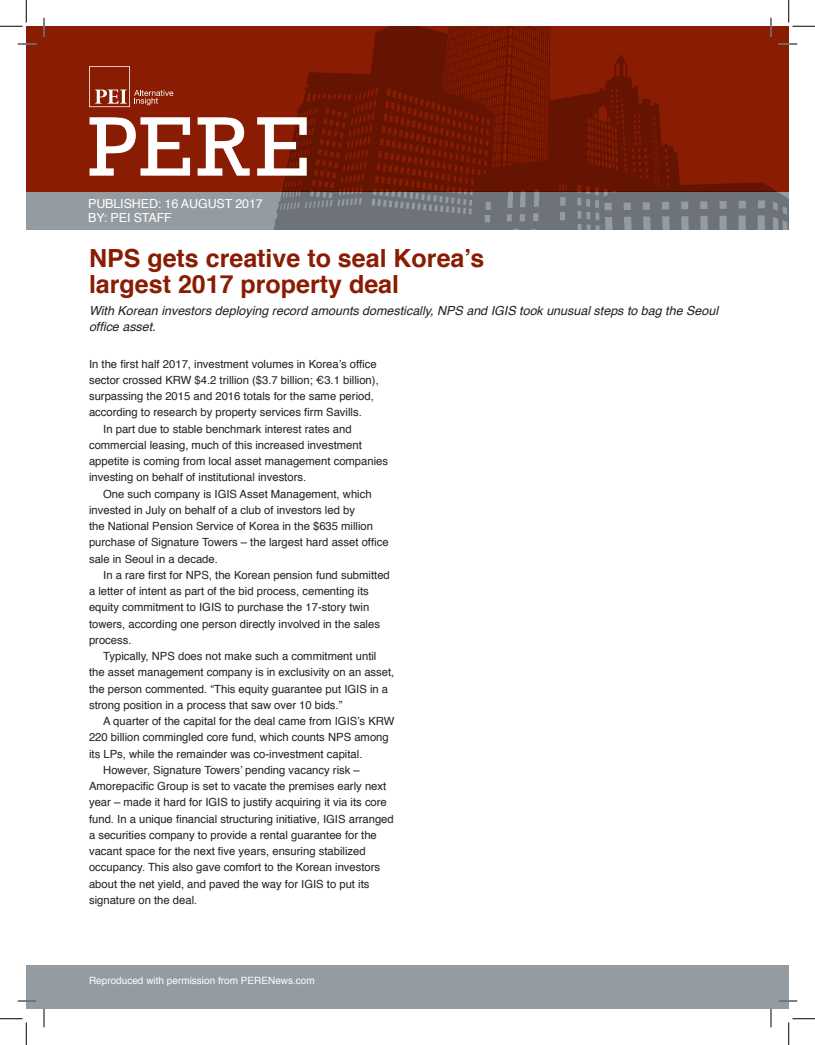
<style>
.page{position:relative;width:815px;height:1045px;background:#fff}
.page>*{position:absolute;margin:0;border:0;box-sizing:border-box;transform-origin:0 0}
.t1{font:700 25px/26.2px "Helvetica";color:#891c02}
.t2{font:italic 12.5px/16.2px "Helvetica";color:#231f20}
.t3{font:12.5px/13.8px "Helvetica";letter-spacing:-.01em;color:#fff}
.t4{font:11.25px "Helvetica";color:#231f20}
.t5{font:10px "Helvetica";color:#fff}
</style>
<div class="page">
<div style="left:26px;top:26px;width:762px;height:166px;background:#891c02"></div>
<svg style="left:282px;top:26px;width:496px;height:166px"></svg>
<div style="left:26px;top:192px;width:762px;height:37px;background:#959ca1"></div>
<svg style="left:274px;top:192px;width:514px;height:37px"></svg>
<div style="left:26px;top:965px;width:762px;height:44px;background:#959ca1"></div>
<svg style="left:89px;top:117px;width:101px;height:59px"></svg>
<svg style="left:197px;top:117px;width:52px;height:59px"></svg>
<svg style="left:257px;top:117px;width:49px;height:59px"></svg>
<svg style="left:89px;top:66px;width:84px;height:41px"></svg>
<svg style="left:18px;top:43px;width:18px;height:2px"></svg>
<svg style="left:778px;top:43px;width:19px;height:2px"></svg>
<svg style="left:18px;top:1000px;width:18px;height:1px"></svg>
<svg style="left:778px;top:1000px;width:19px;height:1px"></svg>
<svg style="left:43px;top:18px;width:2px;height:18px"></svg>
<svg style="left:43px;top:1008px;width:2px;height:19px"></svg>
<svg style="left:770px;top:18px;width:1px;height:18px"></svg>
<svg style="left:770px;top:1008px;width:1px;height:19px"></svg>
<svg style="left:0;top:0;width:27px;height:27px"></svg>
<svg style="left:0;top:1018px;width:27px;height:27px"></svg>
<svg style="left:788px;top:0;width:26px;height:27px"></svg>
<svg style="left:788px;top:1018px;width:26px;height:27px"></svg>
<p class="t3" style="left:88px;top:197px;width:176px">PUBLISHED: 16 AUGUST 2017<br>BY: PEI STAFF</p>
<h1 class="t1" style="left:89px;top:245px;width:397px">NPS gets creative to seal Korea’s largest 2017 property deal</h1>
<p class="t2" style="left:89px;top:303px;width:630px">With Korean investors deploying record amounts domestically, NPS and IGIS took unusual steps to bag the Seoul office asset.</p>
<p class="t4" style="left:89px;top:355px;width:289px">In the first half 2017, investment volumes in Korea’s office</p>
<p class="t4" style="left:89px;top:371px;width:291px">sector crossed KRW $4.2 trillion ($3.7 billion; €3.1 billion),</p>
<p class="t4" style="left:89px;top:387px;width:286px">surpassing the 2015 and 2016 totals for the same period,</p>
<p class="t4" style="left:89px;top:404px;width:274px">according to research by property services firm Savills.</p>
<p class="t4" style="left:103px;top:420px;width:250px">In part due to stable benchmark interest rates and</p>
<p class="t4" style="left:89px;top:436px;width:274px">commercial leasing, much of this increased investment</p>
<p class="t4" style="left:89px;top:452px;width:300px">appetite is coming from local asset management companies</p>
<p class="t4" style="left:89px;top:468px;width:218px">investing on behalf of institutional investors.</p>
<p class="t4" style="left:103px;top:485px;width:270px">One such company is IGIS Asset Management, which</p>
<p class="t4" style="left:89px;top:501px;width:267px">invested in July on behalf of a club of investors led by</p>
<p class="t4" style="left:89px;top:517px;width:285px">the National Pension Service of Korea in the $635 million</p>
<p class="t4" style="left:89px;top:533px;width:301px">purchase of Signature Towers – the largest hard asset office</p>
<p class="t4" style="left:89px;top:550px;width:130px">sale in Seoul in a decade.</p>
<p class="t4" style="left:103px;top:566px;width:288px">In a rare first for NPS, the Korean pension fund submitted</p>
<p class="t4" style="left:89px;top:582px;width:281px">a letter of intent as part of the bid process, cementing its</p>
<p class="t4" style="left:89px;top:598px;width:282px">equity commitment to IGIS to purchase the 17-story twin</p>
<p class="t4" style="left:89px;top:615px;width:292px">towers, according one person directly involved in the sales</p>
<p class="t4" style="left:89px;top:631px;width:44px">process.</p>
<p class="t4" style="left:103px;top:647px;width:275px">Typically, NPS does not make such a commitment until</p>
<p class="t4" style="left:89px;top:663px;width:307px">the asset management company is in exclusivity on an asset,</p>
<p class="t4" style="left:89px;top:680px;width:300px">the person commented. “This equity guarantee put IGIS in a</p>
<p class="t4" style="left:89px;top:696px;width:255px">strong position in a process that saw over 10 bids.”</p>
<p class="t4" style="left:103px;top:712px;width:292px">A quarter of the capital for the deal came from IGIS’s KRW</p>
<p class="t4" style="left:89px;top:728px;width:301px">220 billion commingled core fund, which counts NPS among</p>
<p class="t4" style="left:89px;top:745px;width:275px">its LPs, while the remainder was co-investment capital.</p>
<p class="t4" style="left:103px;top:761px;width:258px">However, Signature Towers’ pending vacancy risk –</p>
<p class="t4" style="left:89px;top:777px;width:298px">Amorepacific Group is set to vacate the premises early next</p>
<p class="t4" style="left:89px;top:793px;width:299px">year – made it hard for IGIS to justify acquiring it via its core</p>
<p class="t4" style="left:89px;top:810px;width:306px">fund. In a unique financial structuring initiative, IGIS arranged</p>
<p class="t4" style="left:89px;top:826px;width:289px">a securities company to provide a rental guarantee for the</p>
<p class="t4" style="left:89px;top:842px;width:278px">vacant space for the next five years, ensuring stabilized</p>
<p class="t4" style="left:89px;top:858px;width:292px">occupancy. This also gave comfort to the Korean investors</p>
<p class="t4" style="left:89px;top:875px;width:282px">about the net yield, and paved the way for IGIS to put its</p>
<p class="t4" style="left:89px;top:891px;width:110px">signature on the deal.</p>
<p class="t5" style="left:89px;top:972px;width:227px">Reproduced with permission from PERENews.com</p>
</div>
